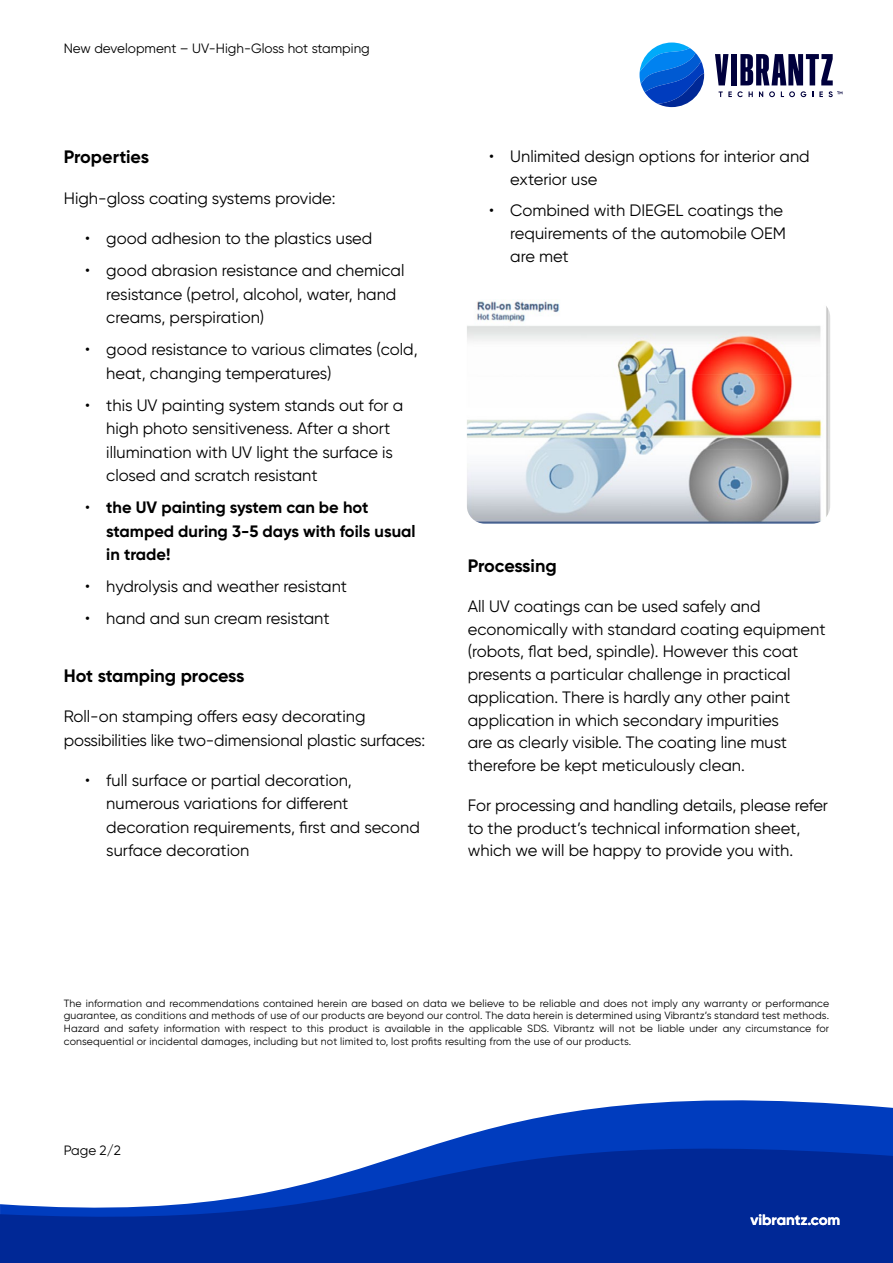
<style>
.page{position:relative;width:893px;height:1263px;background:#fff}
.page>*{position:absolute;margin:0;border:0;box-sizing:border-box;transform-origin:0 0}
.Heading_3{font:700 18px "Gilroy";letter-spacing:-.005em;color:#000}
._01_Body_Text{font:16.5px/22.8px "Gilroy";color:#000}
.t1{font:700 16.5px/23.5px "Gilroy";color:#000}
.xFooter{font:700 15px "Gilroy";color:#fff}
.t2{font:13.5px "Gilroy";color:#000}
.t3{font:10.5px/12.6px "Gilroy";letter-spacing:.015em;color:#000;text-align:justify}
.s1{font-weight:400}
</style>
<div class="page">
<svg style="left:532px;top:1100px;width:361px;height:19px;fill:#003cbe"></svg>
<svg style="left:0;top:1119px;width:893px;height:144px;fill:#002896"></svg>
<svg style="left:715px;top:54px;width:13px;height:31px"></svg>
<div style="left:731px;top:54px;width:6px;height:31px;background:#00003c"></div>
<svg style="left:740px;top:54px;width:93px;height:31px"></svg>
<svg style="left:719px;top:91px;width:34px;height:6px"></svg>
<svg style="left:759px;top:91px;width:4px;height:6px"></svg>
<svg style="left:769px;top:91px;width:6px;height:6px"></svg>
<svg style="left:781px;top:91px;width:14px;height:6px"></svg>
<svg style="left:801px;top:91px;width:5px;height:6px"></svg>
<svg style="left:819px;top:91px;width:23px;height:6px"></svg>
<svg style="left:640px;top:43px;width:64px;height:64px"></svg>
<img style="left:467px;top:301px;width:363px;height:223px">
<p class="t2" style="left:64px;top:40px;width:307px">New development – UV-High-Gloss hot stamping</p>
<p class="Heading_3" style="left:64px;top:146px;width:87px">Properties</p>
<p class="_01_Body_Text" style="left:64px;top:186px;width:273px">High-gloss coating systems provide:</p>
<p class="_01_Body_Text" style="left:85px;top:227px;width:289px">• good adhesion to the plastics used</p>
<p class="_01_Body_Text" style="left:106px;top:258px;width:300px;line-height:23.5px;text-indent:-21px">• good abrasion resistance and chemical resistance (petrol, alcohol, water, hand creams, perspiration)</p>
<p class="_01_Body_Text" style="left:106px;top:337px;width:313px;line-height:23.5px;text-indent:-21px">• good resistance to various climates (cold, heat, changing temperatures)</p>
<p class="_01_Body_Text" style="left:106px;top:393px;width:298px;line-height:23.5px;text-indent:-21px">• this UV painting system stands out for a high photo sensitiveness. After a short illumination with UV light the surface is closed and scratch resistant</p>
<p class="t1" style="left:106px;top:495px;width:311px;text-indent:-21px"><span class="s1">•</span> the UV painting system can be hot stamped during 3-5 days with foils usual in trade!</p>
<p class="_01_Body_Text" style="left:85px;top:575px;width:264px">• hydrolysis and weather resistant</p>
<p class="_01_Body_Text" style="left:85px;top:607px;width:246px">• hand and sun cream resistant</p>
<p class="Heading_3" style="left:64px;top:664px;width:182px">Hot stamping process</p>
<p class="_01_Body_Text" style="left:64px;top:704px;width:363px;line-height:23.5px">Roll-on stamping offers easy decorating possibilities like two-dimensional plastic surfaces:</p>
<p class="_01_Body_Text" style="left:106px;top:768px;width:315px;line-height:23.5px;text-indent:-21px">• full surface or partial decoration, numerous variations for different decoration requirements, first and second surface decoration</p>
<p class="_01_Body_Text" style="left:510px;top:145px;width:301px;text-indent:-21px">• Unlimited design options for interior and exterior use</p>
<p class="_01_Body_Text" style="left:510px;top:199px;width:277px;text-indent:-21px">• Combined with DIEGEL coatings the requirements of the automobile OEM are met</p>
<p class="Heading_3" style="left:468px;top:554px;width:90px">Processing</p>
<p class="_01_Body_Text" style="left:468px;top:594px;width:359px">All UV coatings can be used safely and economically with standard coating equipment (robots, flat bed, spindle). However this coat presents a particular challenge in practical application. There is hardly any other paint application in which secondary impurities<br>are as clearly visible. The coating line must therefore be kept meticulously clean.</p>
<p class="_01_Body_Text" style="left:468px;top:793px;width:362px">For processing and handling details, please refer to the product’s technical information sheet, which we will be happy to provide you with.</p>
<p class="t3" style="left:64px;top:997px;width:767px">The information and recommendations contained herein are based on data we believe to be reliable and does not imply any warranty or performance guarantee, as conditions and methods of use of our products are beyond our control. The data herein is determined using Vibrantz’s standard test methods.<br>Hazard and safety information with respect to this product is available in the applicable SDS. Vibrantz will not be liable under any circumstance for consequential or incidental damages, including but not limited to, lost profits resulting from the use of our products.</p>
<p class="t2" style="left:64px;top:1142px;width:59px">Page 2/2</p>
<p class="xFooter" style="left:750px;top:1210px;width:91px">vibrantz.com</p>
</div>
